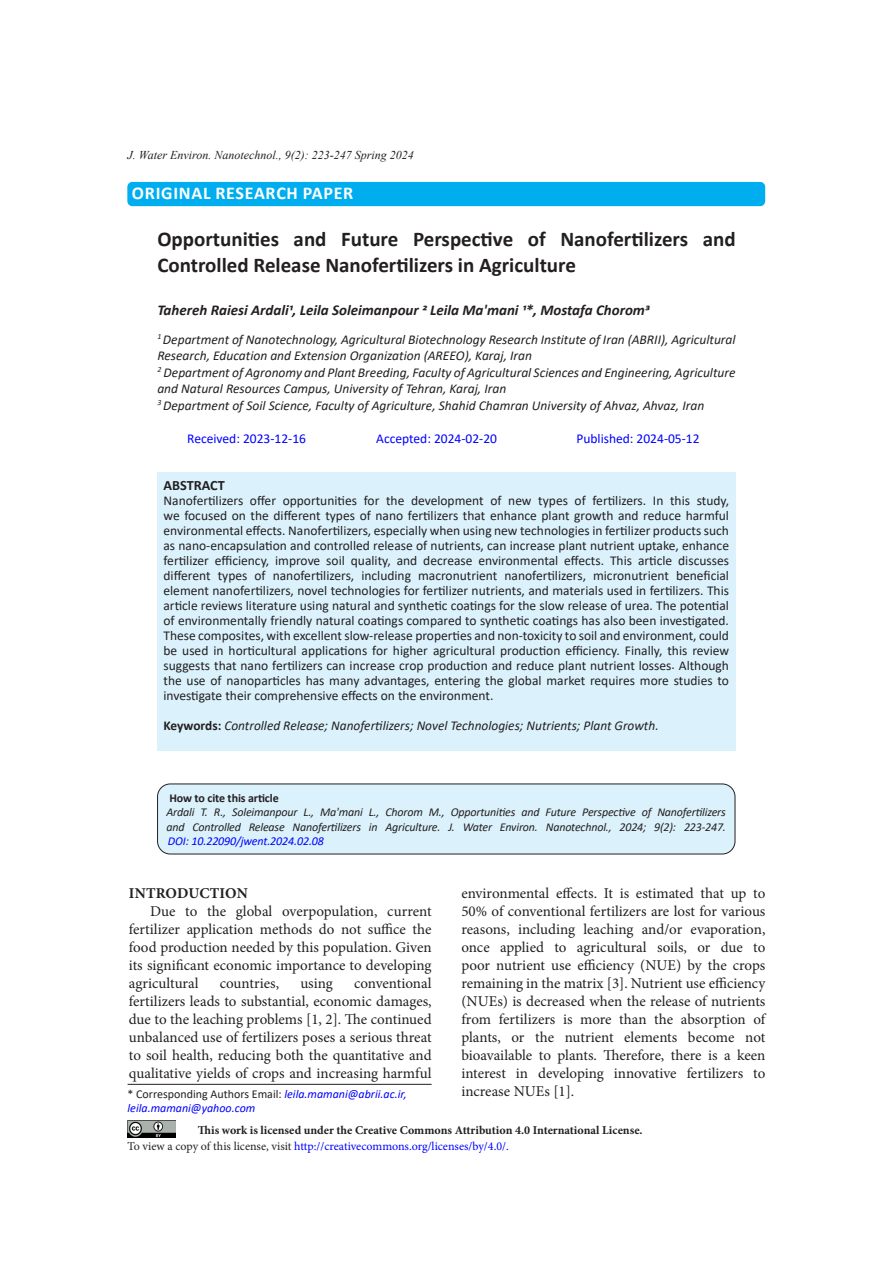
<style>
.page{position:relative;width:893px;height:1263px;background:#fff}
.page>*{position:absolute;margin:0;border:0;box-sizing:border-box;transform-origin:0 0}
.jwent_title_P{font:700 21px/25.5px "Calibri";color:#231f20}
.t1{font:700 19.5px "Calibri";letter-spacing:.04em;color:#fff}
.t2{font:700 18px "Calibri";letter-spacing:.04em;color:#fff}
.t3{font:15px/18px "Minion Pro";color:#231f20;text-align:justify}
.t4{font:italic 700 15px "Calibri";color:#231f20}
.H1_P{font:700 15px "Minion Pro";letter-spacing:.01em;color:#231f20}
.Keywords{font:700 14.25px "Calibri";color:#231f20}
.jwent-abstract_P{font:13.5px/15px "Calibri";color:#231f20;text-align:justify}
.Body_Text{font:italic 13.5px/16.5px "Calibri";color:#231f20}
.t5{font:13.5px "Calibri";color:#00f}
.t6{font:italic 12px/14.4px "Calibri";letter-spacing:-.015em;color:#231f20;text-align:justify}
.t7{font:700 12px "Minion Pro";color:#231f20}
.t8{font:12px "Minion Pro";color:#00f}
.t9{font:italic 12px/13.5px "Calibri";color:#00f}
.t10{font:italic 12px "Times New Roman";color:#231f20}
.t11{font:700 12px "Calibri";letter-spacing:-.01em;color:#231f20}
.s1{font-weight:700;font-style:normal}
.s2{color:#00f}
.s3{font-style:normal;color:#231f20}
.s4{color:#231f20}
</style>
<div class="page">
<div style="left:157px;top:473px;width:578px;height:278px;background:#dbf2fc"></div>
<div style="left:158px;top:784px;width:577px;height:70px;background:#dbf2fc;border-radius:13px"></div>
<div style="left:157px;top:783px;width:578px;height:71px;border:1px solid #231f20;border-radius:13px"></div>
<div style="left:128px;top:183px;width:636px;height:22px;background:#00aeef;border-radius:4px"></div>
<div style="left:127px;top:182px;width:638px;height:24px;border:2px solid #00aeef;border-radius:4px"></div>
<img style="left:128px;top:1120px;width:47px;height:17px">
<hr style="left:128px;top:1084px;width:304px;height:1px;background:#231f20">
<p class="t10" style="left:128px;top:147px;width:288px">J. Water Environ. Nanotechnol., 9(2): 223-247 Spring 2024</p>
<p class="t1" style="left:165px;top:178px;width:166px">RESEARCH ARTICLE</p>
<p class="jwent_title_P" style="left:157px;top:226px;width:580px">Opportunities and Future Perspective of Nanofertilizers and<br>Controlled Release Nanofertilizers in Agriculture</p>
<p class="t4" style="left:157px;top:300px;width:494px">Tahereh Raiesi Ardali1, Leila Soleimanpour 2 Leila Ma'mani 1*, Mostafa Chorom3</p>
<p class="Body_Text" style="left:157px;top:331px;width:580px"><sup>1</sup> Department of Nanotechnology, Agricultural Biotechnology Research Institute of Iran (ABRII), Agricultural<br>Research, Education and Extension Organization (AREEO), Karaj, Iran</p>
<p class="Body_Text" style="left:157px;top:364px;width:580px"><sup>2</sup> Department of Agronomy and Plant Breeding, Faculty of Agricultural Sciences and Engineering, Agriculture and Natural Resources Campus, University of Tehran, Karaj, Iran</p>
<p class="Body_Text" style="left:157px;top:397px;width:548px"><sup>3</sup> Department of Soil Science, Faculty of Agriculture, Shahid Chamran University of Ahvaz, Ahvaz, Iran</p>
<p class="t5" style="left:187px;top:429px;width:120px">Received: 2023-12-16</p>
<p class="t5" style="left:376px;top:429px;width:122px">Accepted: 2024-02-20</p>
<p class="t5" style="left:576px;top:429px;width:125px">Published: 2024-05-12</p>
<p class="Keywords" style="left:163px;top:475px;width:63px">ABSTRACT</p>
<p class="jwent-abstract_P" style="left:163px;top:492px;width:567px">Nanofertilizers offer opportunities for the development of new types of fertilizers. In this study, we focused on the different types of nano fertilizers that enhance plant growth and reduce harmful environmental effects. Nanofertilizers, especially when using new technologies in fertilizer products such as nano-encapsulation and controlled release of nutrients, can increase plant nutrient uptake, enhance fertilizer efficiency, improve soil quality, and decrease environmental effects. This article discusses different types of nanofertilizers, including macronutrient nanofertilizers, micronutrient beneficial element nanofertilizers, novel technologies for fertilizer nutrients, and materials used in fertilizers. This article reviews literature using natural and synthetic coatings for the slow release of urea. The potential of environmentally friendly natural coatings compared to synthetic coatings has also been investigated.<br>These composites, with excellent slow-release properties and non-toxicity to soil and environment, could be used in horticultural applications for higher agricultural production efficiency. Finally, this review suggests that nano fertilizers can increase crop production and reduce plant nutrient losses. Although the use of nanoparticles has many advantages, entering the global market requires more studies to investigate their comprehensive effects on the environment.</p>
<p class="Body_Text" style="left:163px;top:716px;width:497px"><span class="s1">Keywords:</span> Controlled Release; Nanofertilizers; Novel Technologies; Nutrients; Plant Growth.</p>
<p class="t2" style="left:132px;top:180px;width:223px">ORIGINAL RESEARCH PAPER</p>
<p class="t11" style="left:169px;top:789px;width:111px">How to cite this article</p>
<p class="t6" style="left:166px;top:804px;width:561px">Ardali T. R., Soleimanpour L., Ma'mani L., Chorom M., Opportunities and Future Perspective of Nanofertilizers and Controlled Release Nanofertilizers in Agriculture. J. Water Environ. Nanotechnol., 2024; 9(2): 223-247.<br><span class="s2">DOI: 10.22090/jwent.2024.02.08</span></p>
<p class="H1_P" style="left:129px;top:883px;width:120px">INTRODUCTION</p>
<p class="t3" style="left:129px;top:903px;width:304px;text-indent:21px">Due to the global overpopulation, current fertilizer application methods do not suffice the food production needed by this population. Given its significant economic importance to developing agricultural</p>
<p class="t3" style="left:129px;top:975px;width:304px;text-indent:225px">conventional fertilizers leads to substantial, economic damages, due to the leaching problems [1, 2]. The continued unbalanced use of fertilizers poses a serious threat to soil health, reducing both the quantitative and qualitative yields of crops and increasing harmful</p>
<p class="t3" style="left:220px;top:975px;width:61px">countries,</p>
<p class="t3" style="left:300px;top:975px;width:34px">using</p>
<p class="t9" style="left:128px;top:1087px;width:281px"><span class="s3">* Corresponding Authors Email:</span> leila.mamani@abrii.ac.ir, leila.mamani@yahoo.com</p>
<p class="t3" style="left:461px;top:885px;width:306px">environmental effects. It is estimated that up to 50% of conventional fertilizers are lost for various reasons, including leaching and/or evaporation, once applied to agricultural soils, or due to poor nutrient use efficiency (NUE) by the crops remaining in the matrix [3]. Nutrient use efficiency (NUEs) is decreased when the release of nutrients from fertilizers is more than the absorption of plants, or the nutrient elements become not bioavailable to plants. Therefore, there is a keen interest in developing innovative fertilizers to increase NUEs [1].</p>
<p class="t7" style="left:198px;top:1121px;width:446px">This work is licensed under the Creative Commons Attribution 4.0 International License.</p>
<p class="t8" style="left:128px;top:1138px;width:383px"><span class="s4">To view a copy of this license, visit</span> http://creativecommons.org/licenses/by/4.0/.</p>
</div>
